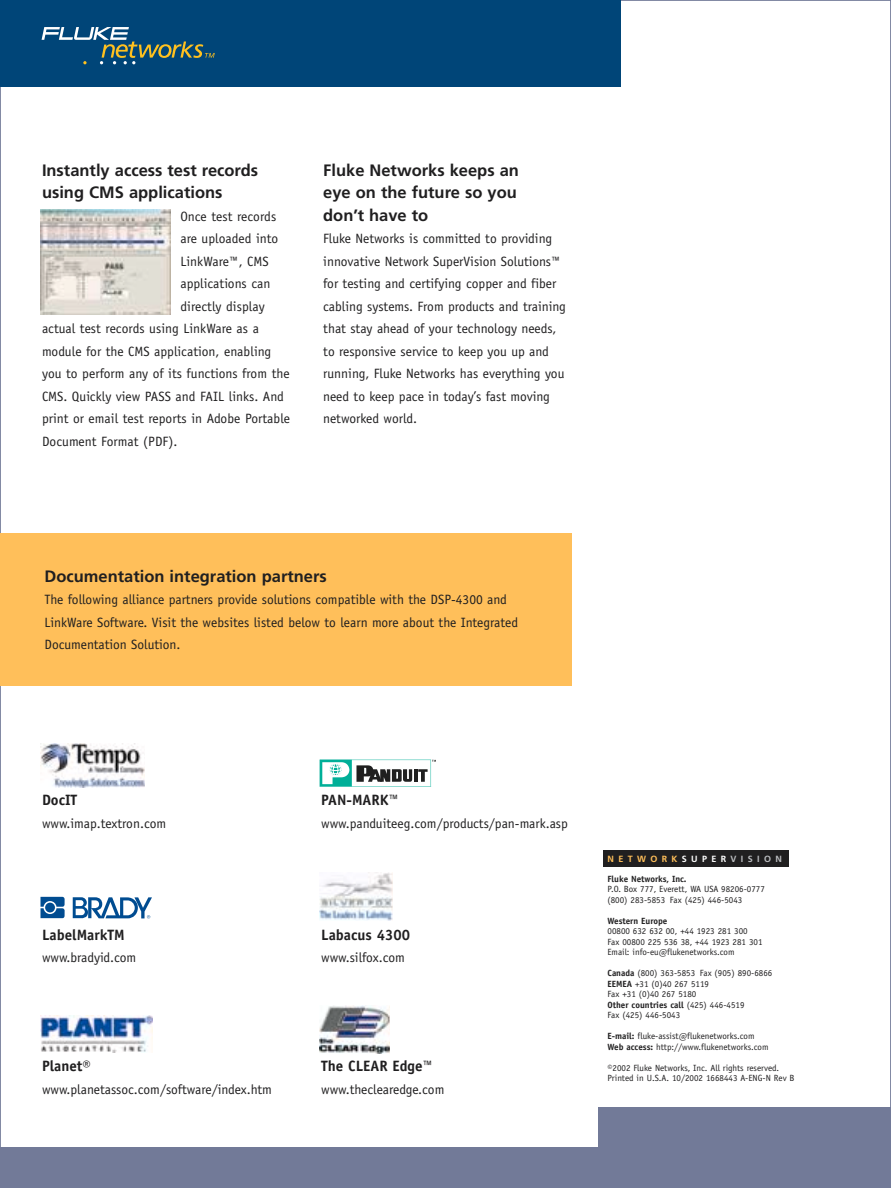
<style>
.page{position:relative;width:891px;height:1188px;background:#fff}
.page>*{position:absolute;margin:0;border:0;box-sizing:border-box;transform-origin:0 0}
.t1{font:700 16.5px/22.5px "Frutiger";color:#201f20}
.t2{font:700 15px "Officina Sans";color:#201f20}
.t3{font:13.5px/22.5px "Officina Sans";color:#201f20}
.t4{font:9px/10.5px "Officina Sans";color:#201f20}
.t5{font:700 9px "Officina Sans";color:#201f20}
.t6{font:700 9px "Frutiger";letter-spacing:.485em;color:#ffbf5a}
.s1{color:#fff}
.s2{color:#bbbdc0}
.s3{font-weight:700}
</style>
<div class="page">
<div style="left:0;top:533px;width:572px;height:152px;background:#ffbf5a"></div>
<div style="left:0;top:1147px;width:612px;height:40px;background:#727a98"></div>
<div style="left:598px;top:1107px;width:293px;height:80px;background:#727a98"></div>
<div style="left:0;top:0;width:621px;height:86px;background:#004578"></div>
<svg style="left:42px;top:27px;width:173px;height:37px"></svg>
<div style="left:603px;top:851px;width:186px;height:16px;background:#201f20"></div>
<img style="left:40px;top:209px;width:130px;height:106px">
<img style="left:40px;top:744px;width:104px;height:43px">
<svg style="left:40px;top:897px;width:25px;height:21px"></svg>
<div style="left:45px;top:903px;width:10px;height:9px;background:#004c91;border-radius:50%"></div>
<svg style="left:73px;top:897px;width:79px;height:22px"></svg>
<img style="left:40px;top:1016px;width:113px;height:36px">
<svg style="left:320px;top:760px;width:116px;height:27px"></svg>
<img style="left:320px;top:872px;width:73px;height:49px">
<img style="left:320px;top:1005px;width:69px;height:48px">
<p class="t1" style="left:42px;top:160px;width:218px">Instantly access test records using CMS applications</p>
<p class="t3" style="left:180px;top:206px;width:97px">Once test records</p>
<p class="t3" style="left:180px;top:229px;width:99px">are uploaded into</p>
<p class="t3" style="left:180px;top:251px;width:90px">LinkWare™, CMS</p>
<p class="t3" style="left:180px;top:274px;width:92px">applications can</p>
<p class="t3" style="left:180px;top:296px;width:86px">directly display</p>
<p class="t3" style="left:42px;top:319px;width:218px">actual test records using LinkWare as a</p>
<p class="t3" style="left:42px;top:341px;width:231px">module for the CMS application, enabling</p>
<p class="t3" style="left:42px;top:364px;width:249px">you to perform any of its functions from the</p>
<p class="t3" style="left:42px;top:386px;width:244px">CMS. Quickly view PASS and FAIL links. And</p>
<p class="t3" style="left:42px;top:409px;width:250px">print or email test reports in Adobe Portable</p>
<p class="t3" style="left:42px;top:431px;width:137px">Document Format (PDF).</p>
<p class="t1" style="left:323px;top:160px;width:197px">Fluke Networks keeps an eye on the future so you don’t have to</p>
<p class="t3" style="left:323px;top:229px;width:244px">Fluke Networks is committed to providing innovative Network SuperVision Solutions™ for testing and certifying copper and fiber cabling systems. From products and training that stay ahead of your technology needs, to responsive service to keep you up and running, Fluke Networks has everything you need to keep pace in today’s fast moving networked world.</p>
<p class="t1" style="left:45px;top:566px;width:284px">Documentation integration partners</p>
<p class="t3" style="left:45px;top:590px;width:475px">The following alliance partners provide solutions compatible with the DSP-4300 and<br>LinkWare Software. Visit the websites listed below to learn more about the Integrated<br>Documentation Solution.</p>
<p class="t2" style="left:42px;top:795px;width:37px">DocIT</p>
<p class="t3" style="left:42px;top:813px;width:126px">www.imap.textron.com</p>
<p class="t2" style="left:321px;top:795px;width:79px">PAN-MARK™</p>
<p class="t3" style="left:321px;top:813px;width:248px">www.panduiteeg.com/products/pan-mark.asp</p>
<p class="t6" style="left:608px;top:855px;width:176px">NETWORK<span class="s1">SUPER</span><span class="s2">VISION</span></p>
<p class="t2" style="left:42px;top:929px;width:84px">LabelMarkTM</p>
<p class="t3" style="left:42px;top:948px;width:96px">www.bradyid.com</p>
<p class="t2" style="left:42px;top:1060px;width:50px">Planet®</p>
<p class="t3" style="left:42px;top:1079px;width:232px">www.planetassoc.com/software/index.htm</p>
<p class="t2" style="left:321px;top:929px;width:91px">Labacus 4300</p>
<p class="t3" style="left:321px;top:948px;width:85px">www.silfox.com</p>
<p class="t2" style="left:321px;top:1060px;width:113px">The CLEAR Edge™</p>
<p class="t3" style="left:321px;top:1079px;width:125px">www.theclearedge.com</p>
<p class="t5" style="left:608px;top:875px;width:81px">Fluke Networks, Inc.</p>
<p class="t4" style="left:608px;top:885px;width:159px">P.O. Box 777, Everett, WA USA 98206-0777 (800) 283-5853 Fax (425) 446-5043</p>
<p class="t5" style="left:608px;top:917px;width:61px">Western Europe</p>
<p class="t4" style="left:608px;top:927px;width:157px">00800 632 632 00, +44 1923 281 300<br>Fax 00800 225 536 38, +44 1923 281 301<br>Email: info-eu@flukenetworks.com</p>
<p class="t4" style="left:608px;top:969px;width:166px"><span class="s3">Canada</span> (800) 363-5853 Fax (905) 890-6866<br><span class="s3">EEMEA</span> +31 (0)40 267 5119<br>Fax +31 (0)40 267 5180<br><span class="s3">Other countries call</span> (425) 446-4519<br>Fax (425) 446-5043</p>
<p class="t4" style="left:608px;top:1032px;width:163px"><span class="s3">E-mail:</span> fluke-assist@flukenetworks.com<br><span class="s3">Web access:</span> http://www.flukenetworks.com</p>
<p class="t4" style="left:608px;top:1063px;width:189px">©2002 Fluke Networks, Inc. All rights reserved.<br>Printed in U.S.A. 10/2002 1668443 A-ENG-N Rev B</p>
</div>
